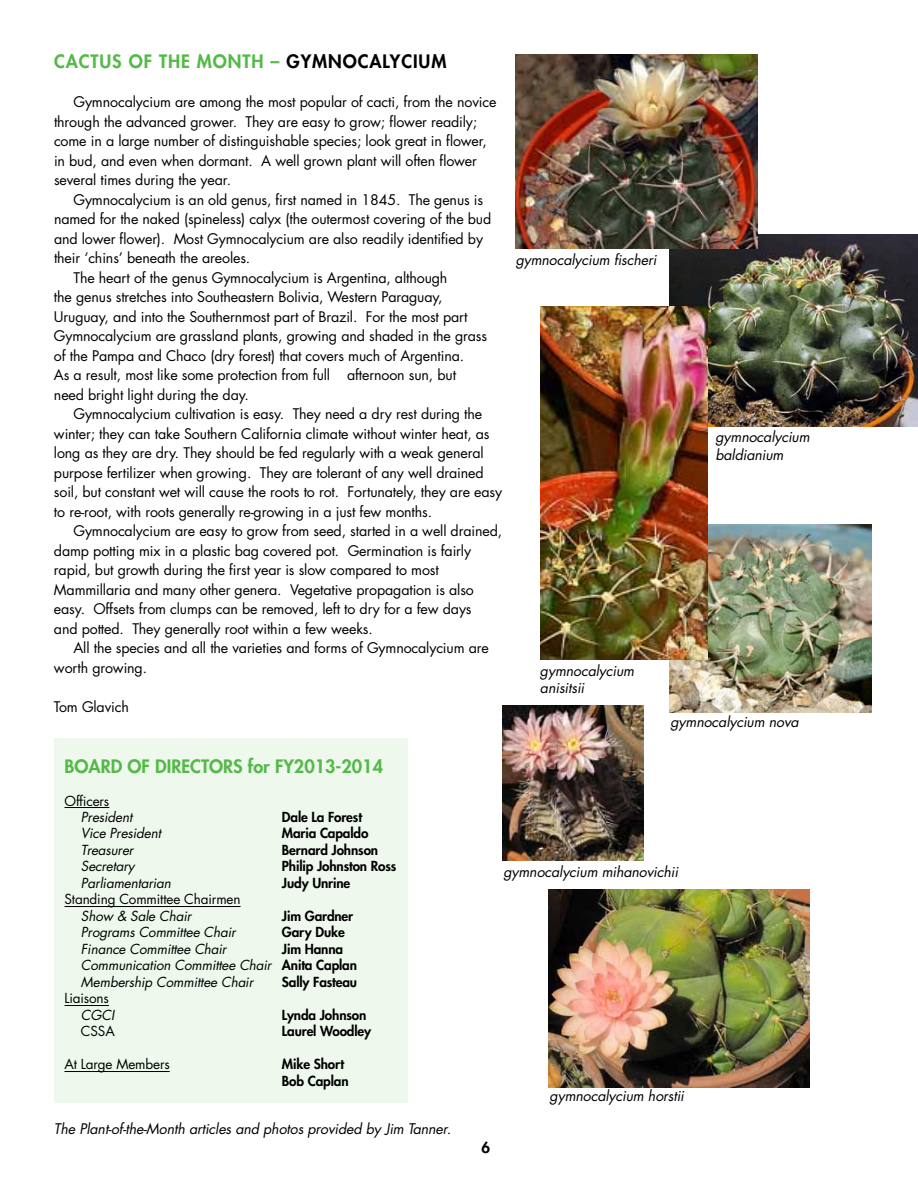
<style>
.page{position:relative;width:918px;height:1188px;background:#fff}
.page>*{position:absolute;margin:0;border:0;box-sizing:border-box;transform-origin:0 0}
.t1{font:800 18px "Futura";color:#54b948}
.t2{font:800 18px "Futura";letter-spacing:.05em;color:#54b948}
.t3{font:800 15px "Futura";color:#000}
.t4{font:14.25px/19.5px "Futura";letter-spacing:-.01em;color:#000}
.t5{font:italic 14.25px/17.1px "Futura";letter-spacing:-.01em;color:#000}
.t6{font:italic 13.5px/16.5px "Futura";letter-spacing:-.01em;color:#000}
.t7{font:800 13.5px/16.5px "Futura";letter-spacing:-.01em;color:#000}
.t8{font:13.5px "Futura";letter-spacing:-.01em;color:#000}
.s1{color:#000}
.s2{font-weight:800;font-style:normal}
</style>
<div class="page">
<div style="left:54px;top:738px;width:354px;height:364px;background:#eef8ed"></div>
<hr style="left:64px;top:807px;width:45px;height:1px;background:#000">
<hr style="left:64px;top:906px;width:177px;height:1px;background:#000">
<hr style="left:64px;top:1005px;width:45px;height:1px;background:#000">
<hr style="left:64px;top:1071px;width:106px;height:1px;background:#000">
<img style="left:670px;top:234px;width:248px;height:193px">
<img style="left:516px;top:54px;width:242px;height:195px">
<img style="left:670px;top:524px;width:202px;height:188px">
<img style="left:540px;top:306px;width:167px;height:354px">
<img style="left:548px;top:889px;width:262px;height:198px">
<img style="left:502px;top:705px;width:142px;height:156px">
<p class="t2" style="left:54px;top:50px;width:393px">Cactus of the Month – <span class="s1">Gymnocalycium</span></p>
<p class="t4" style="left:54px;top:92px;width:444px;text-indent:19px">Gymnocalycium are among the most popular of cacti, from the novice through the advanced grower. They are easy to grow; flower readily; come in a large number of distinguishable species; look great in flower, in bud, and even when dormant. A well grown plant will often flower several times during the year.</p>
<p class="t4" style="left:73px;top:190px;width:411px">Gymnocalycium is an old genus, first named in 1845. The genus is</p>
<p class="t4" style="left:54px;top:209px;width:439px">named for the naked (spineless) calyx (the outermost covering of the bud</p>
<p class="t4" style="left:54px;top:229px;width:431px">and lower flower). Most Gymnocalycium are also readily identified by</p>
<p class="t4" style="left:54px;top:248px;width:198px">their ‘chins’ beneath the areoles.</p>
<p class="t4" style="left:73px;top:268px;width:375px">The heart of the genus Gymnocalycium is Argentina, although</p>
<p class="t4" style="left:54px;top:287px;width:390px">the genus stretches into Southeastern Bolivia, Western Paraguay,</p>
<p class="t4" style="left:54px;top:307px;width:415px">Uruguay, and into the Southernmost part of Brazil. For the most part</p>
<p class="t4" style="left:54px;top:326px;width:435px">Gymnocalycium are grassland plants, growing and shaded in the grass</p>
<p class="t4" style="left:54px;top:346px;width:412px">of the Pampa and Chaco (dry forest) that covers much of Argentina.</p>
<p class="t4" style="left:54px;top:365px;width:404px">As a result, most like some protection from full afternoon sun, but</p>
<p class="t4" style="left:54px;top:385px;width:196px">need bright light during the day.</p>
<p class="t4" style="left:73px;top:404px;width:410px">Gymnocalycium cultivation is easy. They need a dry rest during the</p>
<p class="t4" style="left:54px;top:424px;width:437px">winter; they can take Southern California climate without winter heat, as</p>
<p class="t4" style="left:54px;top:443px;width:431px">long as they are dry. They should be fed regularly with a weak general</p>
<p class="t4" style="left:54px;top:463px;width:431px">purpose fertilizer when growing. They are tolerant of any well drained</p>
<p class="t4" style="left:54px;top:482px;width:450px">soil, but constant wet will cause the roots to rot. Fortunately, they are easy</p>
<p class="t4" style="left:54px;top:502px;width:380px">to re-root, with roots generally re-growing in a just few months.</p>
<p class="t4" style="left:73px;top:521px;width:430px">Gymnocalycium are easy to grow from seed, started in a well drained,</p>
<p class="t4" style="left:54px;top:541px;width:419px">damp potting mix in a plastic bag covered pot. Germination is fairly</p>
<p class="t4" style="left:54px;top:560px;width:386px">rapid, but growth during the first year is slow compared to most</p>
<p class="t4" style="left:54px;top:580px;width:421px">Mammillaria and many other genera. Vegetative propagation is also</p>
<p class="t4" style="left:54px;top:599px;width:419px">easy. Offsets from clumps can be removed, left to dry for a few days</p>
<p class="t4" style="left:54px;top:618px;width:320px">and potted. They generally root within a few weeks.</p>
<p class="t4" style="left:73px;top:638px;width:417px">All the species and all the varieties and forms of Gymnocalycium are</p>
<p class="t4" style="left:54px;top:657px;width:95px">worth growing.</p>
<p class="t4" style="left:54px;top:696px;width:76px">Tom Glavich</p>
<p class="t5" style="left:516px;top:251px;width:142px">gymnocalycium fischeri</p>
<p class="t5" style="left:540px;top:662px;width:96px">gymnocalycium anisitsii</p>
<p class="t5" style="left:715px;top:428px;width:96px">gymnocalycium baldianium</p>
<p class="t5" style="left:670px;top:713px;width:130px">gymnocalycium nova</p>
<p class="t1" style="left:64px;top:754px;width:320px">Board of Directors for FY2013-2014</p>
<p class="t8" style="left:64px;top:791px;width:46px">Officers</p>
<p class="t6" style="left:81px;top:809px;width:53px">President</p>
<p class="t7" style="left:282px;top:809px;width:82px">Dale La Forest</p>
<p class="t6" style="left:81px;top:825px;width:81px">Vice President</p>
<p class="t7" style="left:282px;top:825px;width:88px">Maria Capaldo</p>
<p class="t6" style="left:81px;top:842px;width:54px">Treasurer</p>
<p class="t7" style="left:282px;top:842px;width:98px">Bernard Johnson</p>
<p class="t6" style="left:81px;top:858px;width:55px">Secretary</p>
<p class="t7" style="left:282px;top:858px;width:116px">Philip Johnston Ross</p>
<p class="t6" style="left:81px;top:875px;width:92px">Parliamentarian</p>
<p class="t7" style="left:282px;top:875px;width:70px">Judy Unrine</p>
<p class="t8" style="left:64px;top:890px;width:178px">Standing Committee Chairmen</p>
<p class="t6" style="left:81px;top:908px;width:112px">Show &amp; Sale Chair</p>
<p class="t7" style="left:282px;top:908px;width:73px">Jim Gardner</p>
<p class="t6" style="left:81px;top:924px;width:156px">Programs Committee Chair</p>
<p class="t7" style="left:282px;top:924px;width:65px">Gary Duke</p>
<p class="t6" style="left:81px;top:941px;width:147px">Finance Committee Chair</p>
<p class="t6" style="left:81px;top:941px;width:278px;text-indent:201px"><span class="s2">Jim Hanna<br></span>Communication Committee Chair <span class="s2">Anita Caplan<br></span>Membership Committee Chair</p>
<p class="t7" style="left:282px;top:973px;width:77px">Sally Fasteau</p>
<p class="t8" style="left:64px;top:989px;width:46px">Liaisons</p>
<p class="t6" style="left:81px;top:1007px;width:35px">CGCI</p>
<p class="t7" style="left:282px;top:1006px;width:86px">Lynda Johnson</p>
<p class="t8" style="left:81px;top:1022px;width:35px">CSSA</p>
<p class="t7" style="left:282px;top:1023px;width:91px">Laurel Woodley</p>
<p class="t8" style="left:64px;top:1055px;width:107px">At Large Members</p>
<p class="t7" style="left:282px;top:1056px;width:68px">Mike Short<br>Bob Caplan</p>
<p class="t5" style="left:54px;top:1120px;width:399px">The Plant-of-the-Month articles and photos provided by Jim Tanner.</p>
<p class="t5" style="left:503px;top:863px;width:176px">gymnocalycium mihanovichii</p>
<p class="t3" style="left:482px;top:1137px;width:10px">6</p>
<p class="t5" style="left:550px;top:1087px;width:136px">gymnocalycium horstii</p>
</div>
